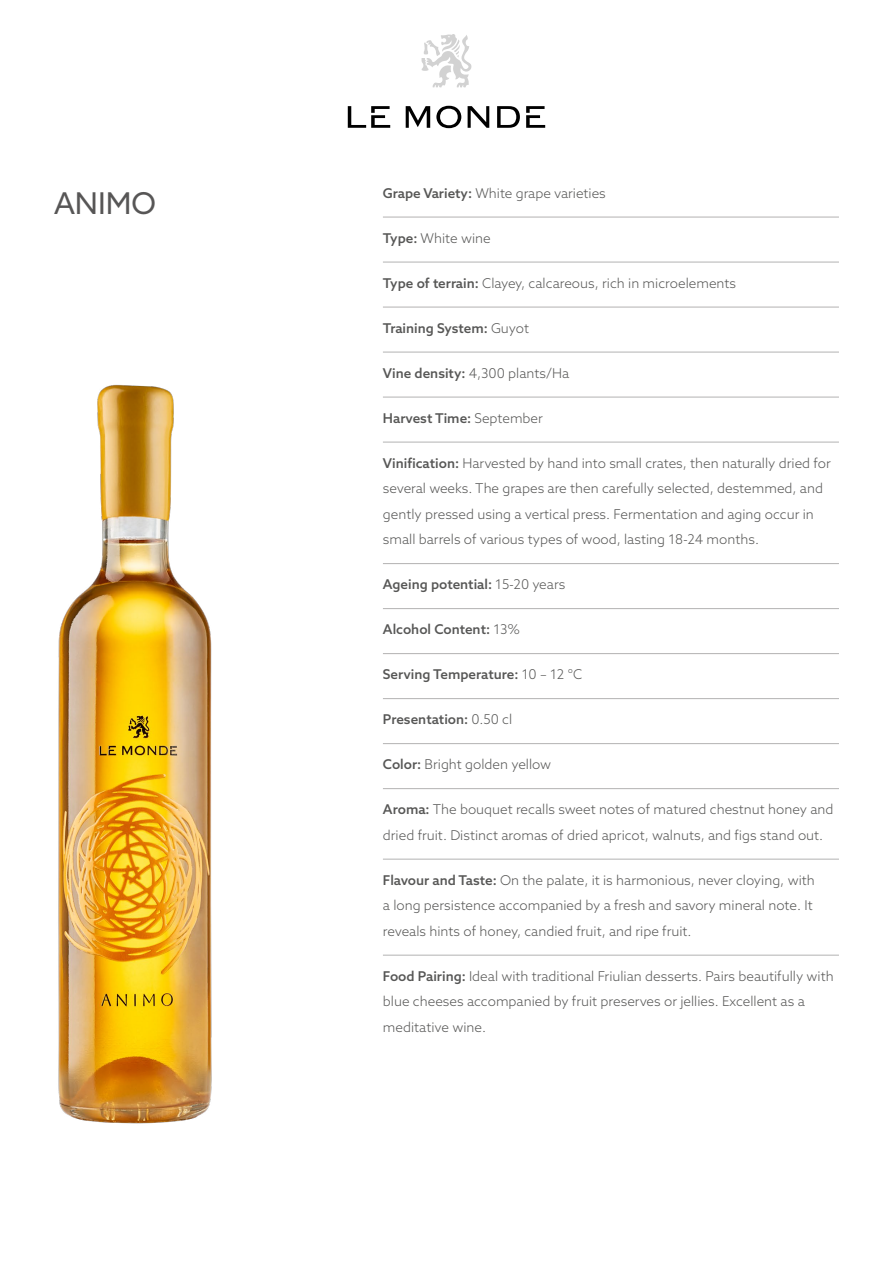
<style>
.page{position:relative;width:893px;height:1263px;background:#fff}
.page>*{position:absolute;margin:0;border:0;box-sizing:border-box;transform-origin:0 0}
.t1{font:30px "Azo Sans";color:#575656}
.t2{font:300 13.5px/25.5px "Azo Sans";color:#575756}
.t3{font:500 13.5px "Azo Sans";color:#575756}
.s1{font-weight:500}
.s2{font-weight:300}
</style>
<div class="page">
<img style="left:58px;top:384px;width:154px;height:740px">
<hr style="left:383px;top:217px;width:456px;height:1px;background:#b3b2b2">
<hr style="left:383px;top:262px;width:456px;height:1px;background:#b3b2b2">
<hr style="left:383px;top:307px;width:456px;height:1px;background:#b3b2b2">
<hr style="left:383px;top:352px;width:456px;height:1px;background:#b3b2b2">
<hr style="left:383px;top:397px;width:456px;height:1px;background:#b3b2b2">
<hr style="left:383px;top:442px;width:456px;height:1px;background:#b3b2b2">
<hr style="left:383px;top:563px;width:456px;height:1px;background:#b3b2b2">
<hr style="left:383px;top:608px;width:456px;height:1px;background:#b3b2b2">
<hr style="left:383px;top:653px;width:456px;height:1px;background:#b3b2b2">
<hr style="left:383px;top:698px;width:456px;height:1px;background:#b3b2b2">
<hr style="left:383px;top:743px;width:456px;height:1px;background:#b3b2b2">
<hr style="left:383px;top:788px;width:456px;height:1px;background:#b3b2b2">
<hr style="left:383px;top:859px;width:456px;height:1px;background:#b3b2b2">
<hr style="left:383px;top:955px;width:456px;height:1px;background:#b3b2b2">
<svg style="left:406px;top:106px;width:24px;height:22px"></svg>
<svg style="left:348px;top:106px;width:42px;height:22px"></svg>
<svg style="left:468px;top:106px;width:21px;height:22px"></svg>
<svg style="left:526px;top:106px;width:19px;height:22px"></svg>
<svg style="left:436px;top:106px;width:25px;height:22px"></svg>
<svg style="left:497px;top:106px;width:23px;height:22px"></svg>
<svg style="left:422px;top:34px;width:49px;height:53px"></svg>
<h1 class="t1" style="left:54px;top:184px;width:104px">ANIMO</h1>
<p class="t2" style="left:383px;top:180px;width:224px"><span class="s1">Grape Variety:</span> White grape varieties</p>
<p class="t2" style="left:383px;top:225px;width:109px"><span class="s1">Type:</span> White wine</p>
<p class="t2" style="left:383px;top:270px;width:355px"><span class="s1">Type of terrain:</span> Clayey, calcareous, rich in microelements</p>
<p class="t3" style="left:383px;top:319px;width:148px">Training System: <span class="s2">Guyot</span></p>
<p class="t2" style="left:383px;top:360px;width:188px"><span class="s1">Vine density:</span> 4,300 plants/Ha</p>
<p class="t3" style="left:383px;top:409px;width:162px">Harvest Time: <span class="s2">September</span></p>
<p class="t2" style="left:383px;top:450px;width:449px"><span class="s1">Vinification:</span> Harvested by hand into small crates, then naturally dried for several weeks. The grapes are then carefully selected, destemmed, and gently pressed using a vertical press. Fermentation and aging occur in small barrels of various types of wood, lasting 18-24 months.</p>
<p class="t3" style="left:383px;top:576px;width:184px">Ageing potential: <span class="s2">15-20 years</span></p>
<p class="t3" style="left:383px;top:621px;width:139px">Alcohol Content: <span class="s2">13%</span></p>
<p class="t3" style="left:383px;top:666px;width:201px">Serving Temperature: <span class="s2">10 – 12 °C</span></p>
<p class="t3" style="left:383px;top:711px;width:131px">Presentation: <span class="s2">0.50 cl</span></p>
<p class="t2" style="left:383px;top:752px;width:170px"><span class="s1">Color:</span> Bright golden yellow</p>
<p class="t2" style="left:383px;top:797px;width:452px"><span class="s1">Aroma:</span> The bouquet recalls sweet notes of matured chestnut honey and dried fruit. Distinct aromas of dried apricot, walnuts, and figs stand out.</p>
<p class="t2" style="left:383px;top:867px;width:433px"><span class="s1">Flavour and Taste:</span> On the palate, it is harmonious, never cloying, with a long persistence accompanied by a fresh and savory mineral note. It reveals hints of honey, candied fruit, and ripe fruit.</p>
<p class="t2" style="left:383px;top:963px;width:452px"><span class="s1">Food Pairing:</span> Ideal with traditional Friulian desserts. Pairs beautifully with blue cheeses accompanied by fruit preserves or jellies. Excellent as a meditative wine.</p>
</div>
